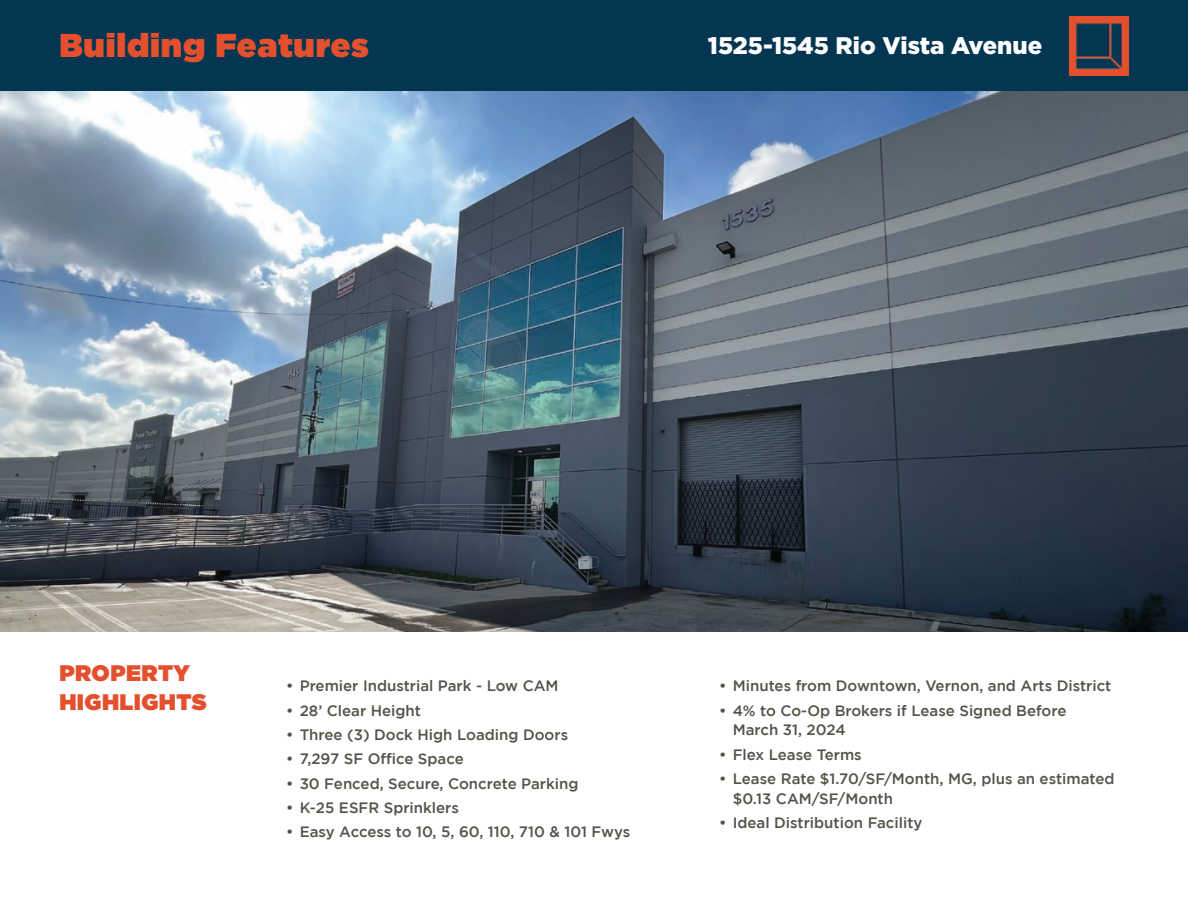
<style>
.page{position:relative;width:1188px;height:918px;background:#fff}
.page>*{position:absolute;margin:0;border:0;box-sizing:border-box;transform-origin:0 0}
.t1{font:900 33px "Gotham";letter-spacing:.025em;color:#e4502e}
.t2{font:900 24px "Gotham";color:#fff}
.t3{font:900 22.5px/28.5px "Gotham";letter-spacing:.02em;color:#e4502e}
.t4{font:500 15px/19.8px "Gotham";color:#53534a}
</style>
<div class="page">
<div style="left:0;top:0;width:1188px;height:92px;background:#043652"></div>
<img style="left:1069px;top:16px;width:60px;height:60px">
<img style="left:0;top:92px;width:1188px;height:540px">
<h1 class="t1" style="left:59px;top:27px;width:311px">Building Features</h1>
<h2 class="t2" style="left:708px;top:32px;width:336px">1525-1545 Rio Vista Avenue</h2>
<h3 class="t3" style="left:59px;top:658px;width:149px">PROPERTY<br>HIGHLIGHTS</h3>
<p class="t4" style="left:286px;top:676px;width:274px">• Premier Industrial Park - Low CAM</p>
<p class="t4" style="left:286px;top:700px;width:136px">• 28’ Clear Height</p>
<p class="t4" style="left:286px;top:724px;width:283px">• Three (3) Dock High Loading Doors</p>
<p class="t4" style="left:286px;top:749px;width:179px">• 7,297 SF Office Space</p>
<p class="t4" style="left:286px;top:773px;width:294px">• 30 Fenced, Secure, Concrete Parking</p>
<p class="t4" style="left:286px;top:797px;width:174px">• K-25 ESFR Sprinklers</p>
<p class="t4" style="left:286px;top:822px;width:346px">• Easy Access to 10, 5, 60, 110, 710 &amp; 101 Fwys</p>
<p class="t4" style="left:719px;top:676px;width:394px">• Minutes from Downtown, Vernon, and Arts District</p>
<p class="t4" style="left:733px;top:700px;width:335px;text-indent:-14px">• 4% to Co-Op Brokers if Lease Signed Before<br>March 31, 2024</p>
<p class="t4" style="left:719px;top:744px;width:144px">• Flex Lease Terms</p>
<p class="t4" style="left:733px;top:769px;width:383px;text-indent:-14px">• Lease Rate $1.70/SF/Month, MG, plus an estimated $0.13 CAM/SF/Month</p>
<p class="t4" style="left:719px;top:813px;width:205px">• Ideal Distribution Facility</p>
</div>
